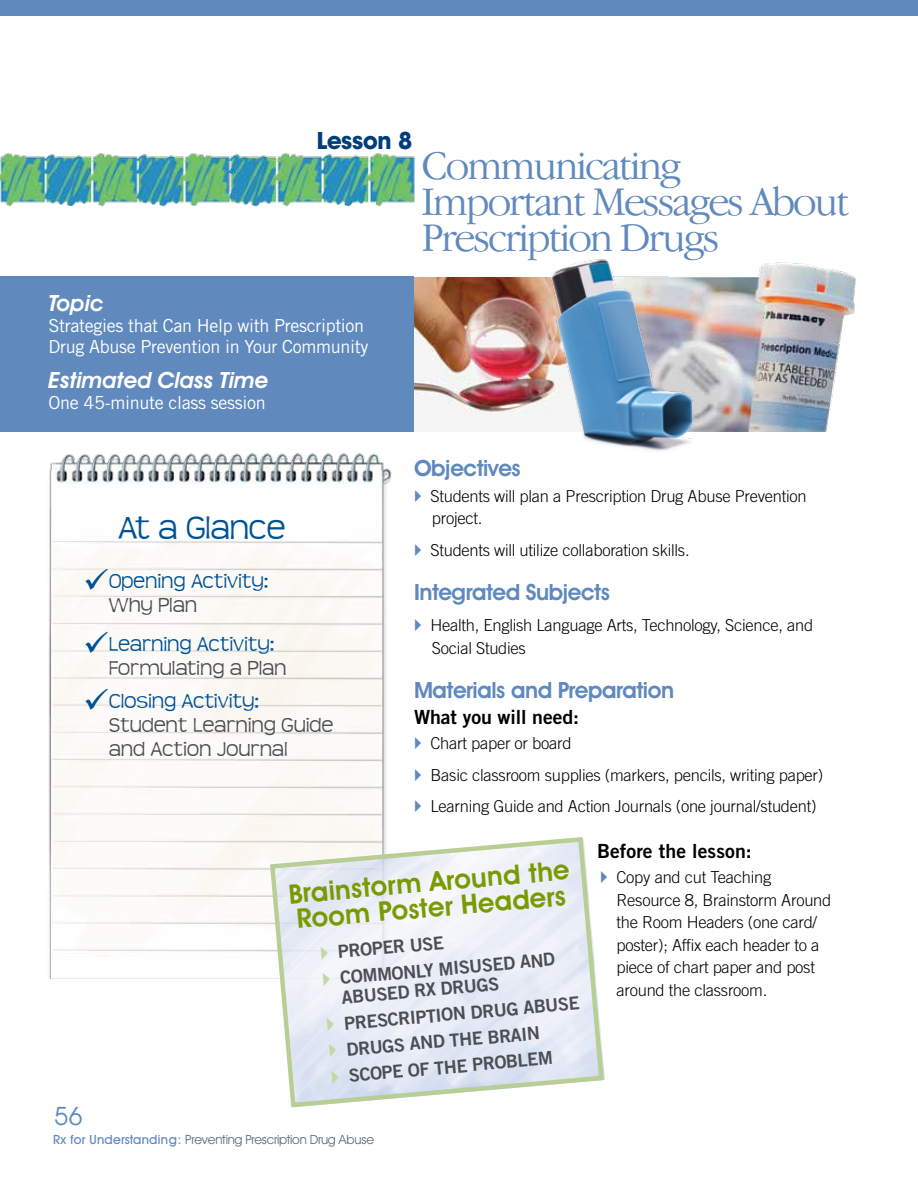
<style>
.page{position:relative;width:918px;height:1188px;background:#fff}
.page>*{position:absolute;margin:0;border:0;box-sizing:border-box;transform-origin:0 0}
.t1{font:300 42px/36px "Garamond IT Cby BT";letter-spacing:-.05em;color:#6089bd}
.t2{font:300 36px "Teen";letter-spacing:-.02em;color:#005295}
.t3{font:600 27px/25.5px "Avant Garde IT Cby BT";color:#799a00}
.t4{font:25.5px "Avant Garde IT Cby BT";color:#6089bd}
.t5{font:700 24px "Avant Garde IT Cby BT";color:#003d79}
.t6{font:300 22.5px/24px "Teen";letter-spacing:-.01em;color:#005295}
.t7{font:300 22.5px/24px "Teen";letter-spacing:-.01em;color:#4b4f54}
.t8{font:600 22.5px "Avant Garde IT Cby BT";letter-spacing:-.02em;color:#6089bd}
.t9{font:italic 600 22.5px "Avant Garde IT Cby BT";letter-spacing:-.01em;color:#fff}
.t10{font:19.5px "Trade Gothic Bold Two";letter-spacing:.005em;color:#000}
.t11{font:18px/21px "Trade Gothic";letter-spacing:-.02em;color:#fff}
.t12{font:18px/26.2px "Trade Gothic Bold Two";color:#4b4f54}
.t13{font:300 16.5px/22.5px "Trade Gothic";letter-spacing:-.015em;color:#000}
.t14{font:12.75px "Avant Garde IT Cby BT";letter-spacing:-.02em;color:#5c6f7c}
.s1{color:#4b4f54}
.s2{color:#005295}
.s3{font-weight:500;color:#6089bd}
</style>
<div class="page">
<div style="left:0;top:277px;width:414px;height:155px;background:#6089bd"></div>
<img style="left:695px;top:262px;width:161px;height:170px">
<img style="left:414px;top:277px;width:109px;height:138px">
<img style="left:523px;top:259px;width:172px;height:192px">
<img style="left:0;top:153px;width:415px;height:54px">
<div style="left:0;top:0;width:918px;height:16px;background:#6089bd"></div>
<img style="left:49px;top:453px;width:343px;height:525px">
<img style="left:54px;top:486px;width:326px;height:493px">
<svg style="left:268px;top:835px;width:337px;height:273px"></svg>
<svg style="left:601px;top:871px;width:4px;height:12px"></svg>
<svg style="left:109px;top:594px;width:33px;height:1px"></svg>
<svg style="left:321px;top:946px;width:7px;height:13px"></svg>
<svg style="left:323px;top:972px;width:8px;height:14px"></svg>
<svg style="left:327px;top:1017px;width:8px;height:14px"></svg>
<svg style="left:329px;top:1044px;width:8px;height:13px"></svg>
<svg style="left:332px;top:1070px;width:7px;height:13px"></svg>
<h3 class="t5" style="left:317px;top:126px;width:97px">Lesson 8</h3>
<h1 class="t1" style="left:422px;top:147px;width:429px">Communicating<br>Important Messages About<br>Prescription Drugs</h1>
<h3 class="t9" style="left:49px;top:290px;width:56px">Topic</h3>
<p class="t11" style="left:49px;top:315px;width:321px">Strategies that Can Help with Prescription<br>Drug Abuse Prevention in Your Community</p>
<h3 class="t9" style="left:49px;top:366px;width:221px">Estimated Class Time</h3>
<p class="t11" style="left:49px;top:392px;width:219px">One 45-minute class session</p>
<h3 class="t8" style="left:414px;top:455px;width:108px">Objectives</h3>
<p class="t13" style="left:430px;top:484px;width:378px">Students will plan a Prescription Drug Abuse Prevention project.</p>
<p class="t13" style="left:430px;top:538px;width:261px">Students will utilize collaboration skills.</p>
<h3 class="t8" style="left:414px;top:578px;width:197px">Integrated Subjects</h3>
<p class="t13" style="left:430px;top:614px;width:384px">Health, English Language Arts, Technology, Science, and<br>Social Studies</p>
<h3 class="t8" style="left:414px;top:677px;width:262px">Materials and Preparation</h3>
<p class="t10" style="left:414px;top:705px;width:167px">What you will need:</p>
<p class="t13" style="left:430px;top:727px;width:394px;line-height:31.5px">Chart paper or board<br>Basic classroom supplies (markers, pencils, writing paper)<br>Learning Guide and Action Journals (one journal/student)</p>
<p class="t10" style="left:597px;top:839px;width:156px">Before the lesson:</p>
<p class="t13" style="left:616px;top:866px;width:216px">Copy and cut Teaching<br>Resource 8, Brainstorm Around the Room Headers (one card/ poster); Affix each header to a piece of chart paper and post around the classroom.</p>
<h2 class="t2" style="left:118px;top:509px;width:169px">At a Glance</h2>
<h3 class="t6" style="left:109px;top:569px;width:161px;text-indent:-26px">✓Opening Activity:<br><span class="s1">Why Plan</span></h3>
<h3 class="t6" style="left:109px;top:633px;width:179px;text-indent:-26px">✓Learning Activity:<br><span class="s1">Formulating a Plan</span></h3>
<h3 class="t7" style="left:109px;top:690px;width:226px;text-indent:-26px"><span class="s2">✓Closing Activity:<br></span>Student Learning Guide and Action Journal</h3>
<h3 class="t3" style="left:287px;top:881px;width:283px;rotate:-5deg">Brainstorm Around the<br>Room Poster Headers</h3>
<p class="t12" style="left:337px;top:938px;width:217px;rotate:-5deg">PROPER USE<br>COMMONLY MISUSED AND</p>
<p class="t12" style="left:341px;top:984px;width:238px;rotate:-5deg">ABUSED RX DRUGS<br>PRESCRIPTION DRUG ABUSE<br>DRUGS AND THE BRAIN<br>SCOPE OF THE PROBLEM</p>
<h3 class="t4" style="left:54px;top:1101px;width:30px">56</h3>
<p class="t14" style="left:53px;top:1132px;width:323px"><span class="s3">Rx for Understanding:</span> Preventing Prescription Drug Abuse</p>
</div>
